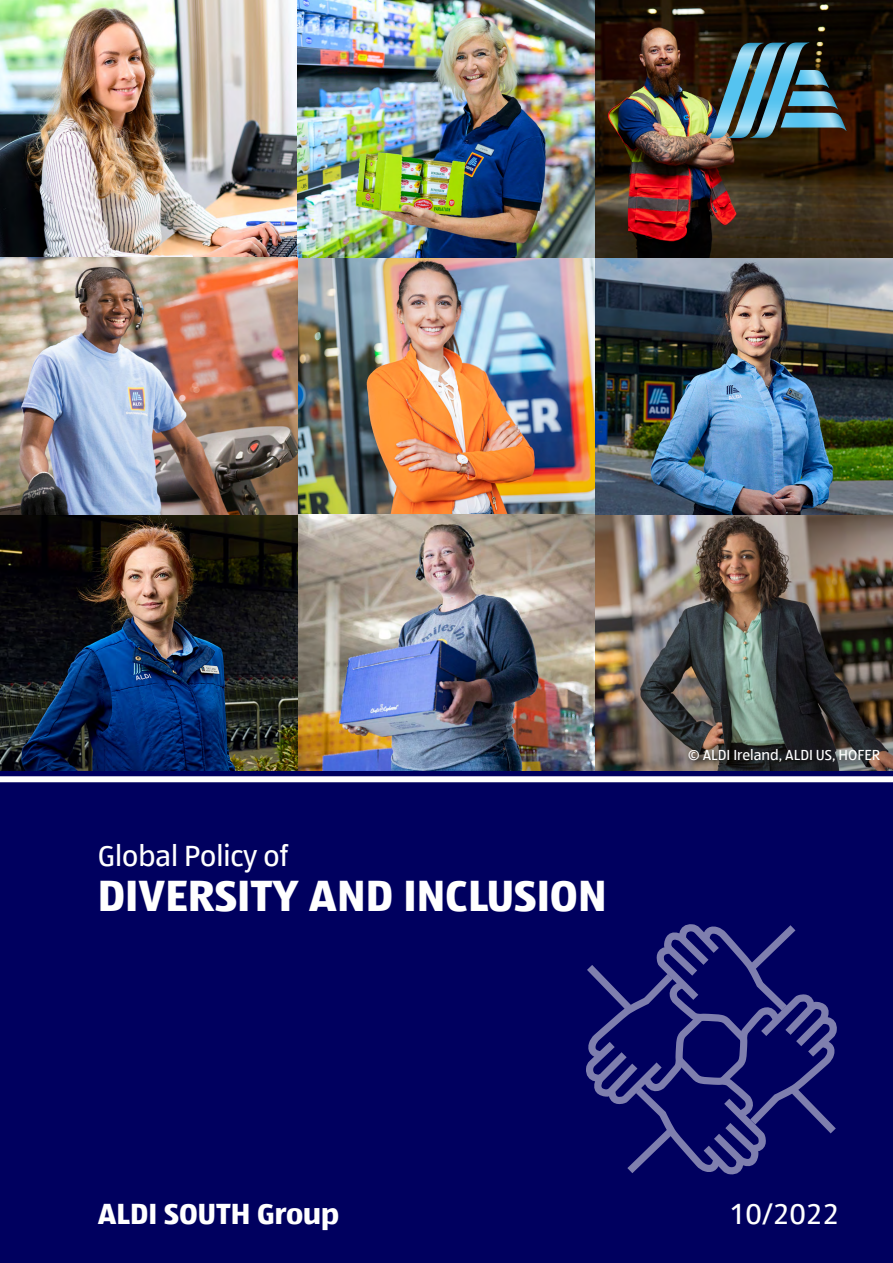
<style>
.page{position:relative;width:893px;height:1263px;background:#fff}
.page>*{position:absolute;margin:0;border:0;box-sizing:border-box;transform-origin:0 0}
.t1{font:700 45px "ALDISUED Office";color:#fff}
.t2{font:30px "ALDISUED Office";color:#fff}
.t3{font:700 30px "ALDISUED Office";color:#fff}
.t4{font:15px "ALDISUED Office";color:#fff}
</style>
<div class="page">
<img style="left:0;top:0;width:893px;height:771px">
<svg style="left:710px;top:18px;width:136px;height:120px;background:#3f595f"></svg>
<div style="left:0;top:771px;width:893px;height:492px;background:#00005f"></div>
<div style="left:0;top:776px;width:893px;height:6px;background:#fff"></div>
<svg style="left:586px;top:924px;width:251px;height:251px"></svg>
<h2 class="t2" style="left:98px;top:836px;width:192px">Global Policy of</h2>
<h1 class="t1" style="left:98px;top:865px;width:510px">DIVERSITY AND INCLUSION</h1>
<p class="t4" style="left:688px;top:745px;width:194px">© ALDI Ireland, ALDI US, HOFER</p>
<h2 class="t3" style="left:98px;top:1194px;width:243px">ALDI SOUTH Group</h2>
<h2 class="t2" style="left:729px;top:1195px;width:111px">10/2022</h2>
</div>
